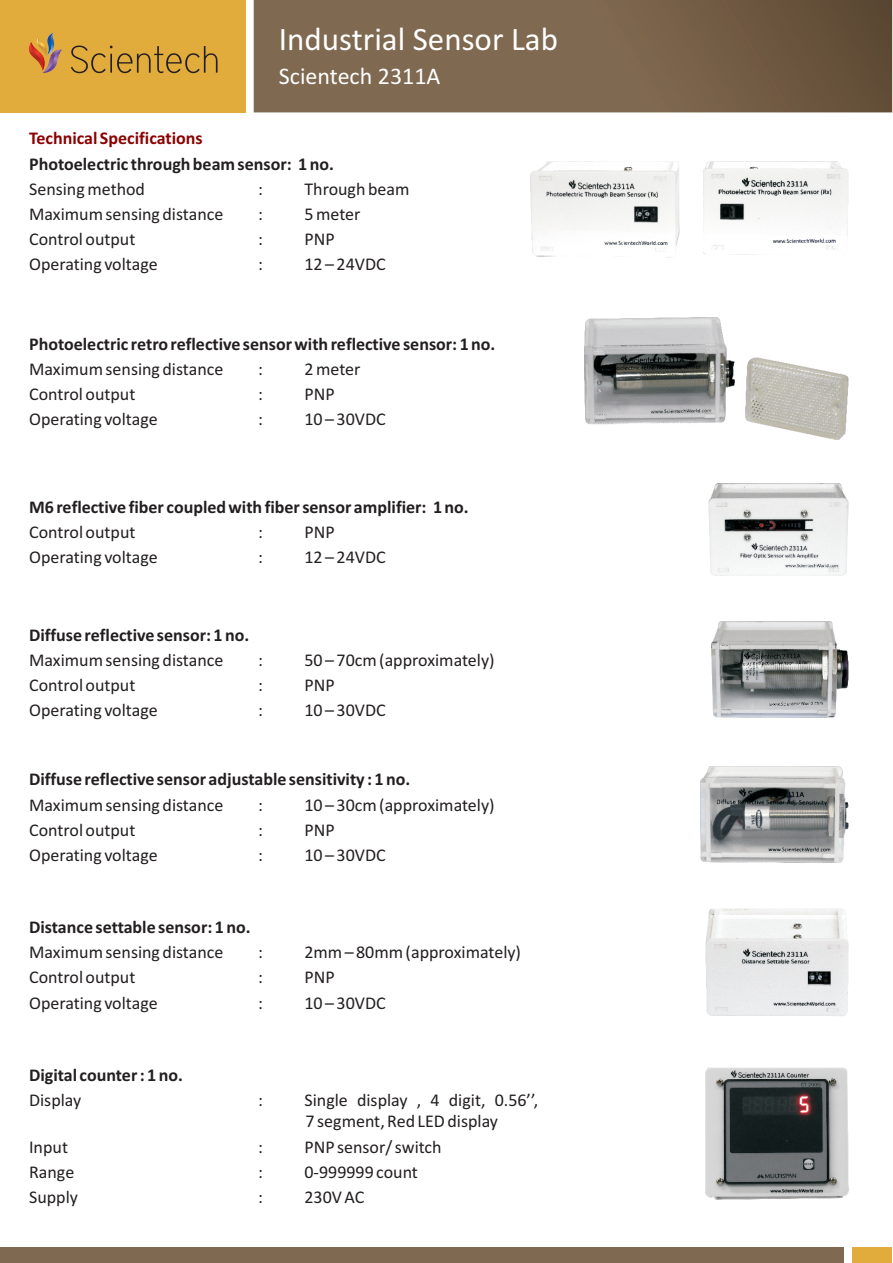
<style>
.page{position:relative;width:893px;height:1263px;background:#fff}
.page>*{position:absolute;margin:0;border:0;box-sizing:border-box;transform-origin:0 0}
.t1{font:33px "Calibri";color:#fff}
.t2{font:24px "Calibri";color:#fff}
.t3{font:18px/21.6px "Calibri";color:#231f20}
.t4{font:700 18px "Calibri";color:#231f20}
.t5{font:700 18px "Calibri";color:#8b0202}
</style>
<div class="page">
<div style="left:0;top:1247px;width:844px;height:16px;background:#7f6950"></div>
<div style="left:852px;top:1247px;width:40px;height:16px;background:#e1ac3c"></div>
<svg style="left:254px;top:0;width:638px;height:112px;background:#786249"></svg>
<div style="left:0;top:0;width:246px;height:112px;background:#e1ac3c"></div>
<svg style="left:71px;top:46px;width:147px;height:27px"></svg>
<svg style="left:29px;top:33px;width:33px;height:40px"></svg>
<img style="left:530px;top:162px;width:318px;height:96px">
<img style="left:709px;top:483px;width:139px;height:93px">
<img style="left:700px;top:766px;width:148px;height:97px">
<img style="left:585px;top:318px;width:263px;height:122px">
<img style="left:711px;top:621px;width:137px;height:97px">
<img style="left:705px;top:908px;width:143px;height:108px">
<img style="left:705px;top:1068px;width:143px;height:131px">
<h1 class="t1" style="left:279px;top:25px;width:281px">Industrial Sensor Lab</h1>
<h2 class="t2" style="left:279px;top:66px;width:163px">Scientech 2311A</h2>
<p class="t5" style="left:29px;top:131px;width:175px">Technical Specifications</p>
<p class="t4" style="left:29px;top:156px;width:306px">Photoelectric through beam sensor: 1 no.</p>
<p class="t3" style="left:29px;top:179px;width:117px">Sensing method</p>
<p class="t3" style="left:258px;top:179px;width:6px">:</p>
<p class="t3" style="left:304px;top:179px;width:106px">Through beam</p>
<p class="t3" style="left:29px;top:205px;width:196px">Maximum sensing distance</p>
<p class="t3" style="left:258px;top:205px;width:6px">:</p>
<p class="t3" style="left:304px;top:205px;width:57px">5 meter</p>
<p class="t3" style="left:29px;top:230px;width:108px">Control output</p>
<p class="t3" style="left:258px;top:230px;width:6px">:</p>
<p class="t3" style="left:304px;top:230px;width:32px">PNP</p>
<p class="t3" style="left:29px;top:255px;width:130px">Operating voltage</p>
<p class="t3" style="left:258px;top:255px;width:6px">:</p>
<p class="t3" style="left:304px;top:255px;width:83px">12 – 24VDC</p>
<p class="t4" style="left:29px;top:336px;width:468px">Photoelectric retro reflective sensor with reflective sensor: 1 no.</p>
<p class="t3" style="left:29px;top:360px;width:196px">Maximum sensing distance</p>
<p class="t3" style="left:258px;top:360px;width:6px">:</p>
<p class="t3" style="left:304px;top:360px;width:57px">2 meter</p>
<p class="t3" style="left:29px;top:385px;width:108px">Control output</p>
<p class="t3" style="left:258px;top:385px;width:6px">:</p>
<p class="t3" style="left:304px;top:385px;width:32px">PNP</p>
<p class="t3" style="left:29px;top:410px;width:130px">Operating voltage</p>
<p class="t3" style="left:258px;top:410px;width:6px">:</p>
<p class="t3" style="left:304px;top:410px;width:83px">10 – 30VDC</p>
<p class="t4" style="left:29px;top:499px;width:441px">M6 reflective fiber coupled with fiber sensor amplifier: 1 no.</p>
<p class="t3" style="left:29px;top:523px;width:108px">Control output</p>
<p class="t3" style="left:258px;top:523px;width:6px">:</p>
<p class="t3" style="left:304px;top:523px;width:32px">PNP</p>
<p class="t3" style="left:29px;top:548px;width:130px">Operating voltage</p>
<p class="t3" style="left:258px;top:548px;width:6px">:</p>
<p class="t3" style="left:304px;top:548px;width:83px">12 – 24VDC</p>
<p class="t4" style="left:29px;top:627px;width:222px">Diffuse reflective sensor: 1 no.</p>
<p class="t3" style="left:29px;top:650px;width:196px">Maximum sensing distance</p>
<p class="t3" style="left:258px;top:650px;width:6px">:</p>
<p class="t3" style="left:304px;top:650px;width:192px">50 – 70cm (approximately)</p>
<p class="t3" style="left:29px;top:676px;width:108px">Control output</p>
<p class="t3" style="left:258px;top:676px;width:6px">:</p>
<p class="t3" style="left:304px;top:676px;width:32px">PNP</p>
<p class="t3" style="left:29px;top:701px;width:130px">Operating voltage</p>
<p class="t3" style="left:258px;top:701px;width:6px">:</p>
<p class="t3" style="left:304px;top:701px;width:83px">10 – 30VDC</p>
<p class="t4" style="left:29px;top:772px;width:383px">Diffuse reflective sensor adjustable sensitivity : 1 no.</p>
<p class="t3" style="left:29px;top:795px;width:196px">Maximum sensing distance</p>
<p class="t3" style="left:258px;top:795px;width:6px">:</p>
<p class="t3" style="left:304px;top:795px;width:192px">10 – 30cm (approximately)</p>
<p class="t3" style="left:29px;top:820px;width:108px">Control output</p>
<p class="t3" style="left:258px;top:820px;width:6px">:</p>
<p class="t3" style="left:304px;top:820px;width:32px">PNP</p>
<p class="t3" style="left:29px;top:846px;width:130px">Operating voltage</p>
<p class="t3" style="left:258px;top:846px;width:6px">:</p>
<p class="t3" style="left:304px;top:846px;width:83px">10 – 30VDC</p>
<p class="t4" style="left:29px;top:919px;width:223px">Distance settable sensor: 1 no.</p>
<p class="t3" style="left:29px;top:943px;width:196px">Maximum sensing distance</p>
<p class="t3" style="left:258px;top:943px;width:6px">:</p>
<p class="t3" style="left:304px;top:943px;width:218px">2mm – 80mm (approximately)</p>
<p class="t3" style="left:29px;top:968px;width:108px">Control output</p>
<p class="t3" style="left:258px;top:968px;width:6px">:</p>
<p class="t3" style="left:304px;top:968px;width:32px">PNP</p>
<p class="t3" style="left:29px;top:993px;width:130px">Operating voltage</p>
<p class="t3" style="left:258px;top:993px;width:6px">:</p>
<p class="t3" style="left:304px;top:993px;width:83px">10 – 30VDC</p>
<p class="t4" style="left:29px;top:1067px;width:155px">Digital counter : 1 no.</p>
<p class="t3" style="left:29px;top:1090px;width:54px">Display</p>
<p class="t3" style="left:258px;top:1090px;width:6px">:</p>
<p class="t3" style="left:304px;top:1090px;width:235px">Single display , 4 digit, 0.56’’,<br>7 segment, Red LED display</p>
<p class="t3" style="left:29px;top:1137px;width:40px">Input</p>
<p class="t3" style="left:258px;top:1137px;width:6px">:</p>
<p class="t3" style="left:304px;top:1137px;width:139px">PNP sensor/ switch</p>
<p class="t3" style="left:29px;top:1162px;width:47px">Range</p>
<p class="t3" style="left:258px;top:1162px;width:6px">:</p>
<p class="t3" style="left:304px;top:1162px;width:115px">0-999999 count</p>
<p class="t3" style="left:29px;top:1188px;width:50px">Supply</p>
<p class="t3" style="left:258px;top:1188px;width:6px">:</p>
<p class="t3" style="left:304px;top:1188px;width:62px">230V AC</p>
</div>
